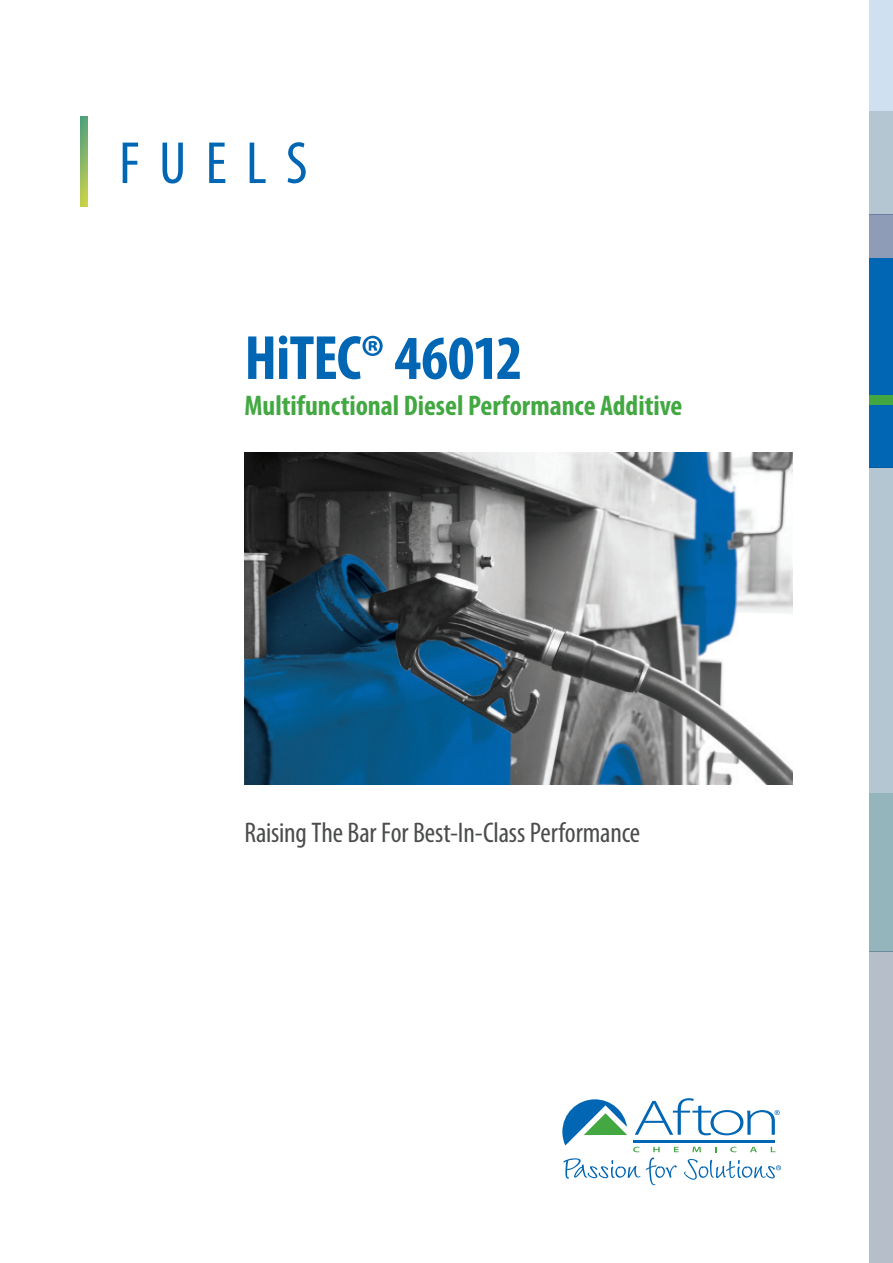
<style>
.page{position:relative;width:893px;height:1263px;background:#fff}
.page>*{position:absolute;margin:0;border:0;box-sizing:border-box;transform-origin:0 0}
.t1{font:700 condensed 63px "Myriad Pro";letter-spacing:-.015em;color:#0166b3}
.t2{font:condensed 60px "Myriad Pro";letter-spacing:.32em;color:#0166b3}
.t3{font:condensed 28.5px "Myriad Pro";letter-spacing:-.005em;color:#4b4c4d}
.t4{font:700 condensed 28.5px "Myriad Pro";color:#43a842}
</style>
<div class="page">
<hr style="left:633px;top:1140px;width:142px;height:3px;background:#0166b3">
<svg style="left:633px;top:1147px;width:6px;height:5px"></svg>
<svg style="left:562px;top:1099px;width:65px;height:46px"></svg>
<svg style="left:635px;top:1098px;width:145px;height:37px"></svg>
<svg style="left:563px;top:1158px;width:77px;height:21px"></svg>
<svg style="left:646px;top:1147px;width:135px;height:38px"></svg>
<div style="left:870px;top:0;width:23px;height:111px;background:#cfe1f1"></div>
<div style="left:870px;top:111px;width:23px;height:103px;background:#b5c6d3"></div>
<div style="left:870px;top:214px;width:23px;height:44px;background:#8f9cb8"></div>
<div style="left:870px;top:258px;width:23px;height:210px;background:#0166b3"></div>
<div style="left:870px;top:395px;width:23px;height:10px;background:#43a842"></div>
<div style="left:870px;top:468px;width:23px;height:325px;background:#b5c6d3"></div>
<div style="left:870px;top:793px;width:23px;height:158px;background:#95b5bc"></div>
<div style="left:870px;top:951px;width:23px;height:312px;background:#b6bfc9"></div>
<img style="left:81px;top:117px;width:6px;height:89px">
<img style="left:244px;top:452px;width:549px;height:333px">
<p class="t2" style="left:119px;top:127px;width:190px">FUELS</p>
<p class="t1" style="left:244px;top:319px;width:280px">HiTEC® 46012</p>
<p class="t4" style="left:244px;top:388px;width:440px">Multifunctional Diesel Performance Additive</p>
<p class="t3" style="left:244px;top:815px;width:397px">Raising The Bar For Best-In-Class Performance</p>
</div>
